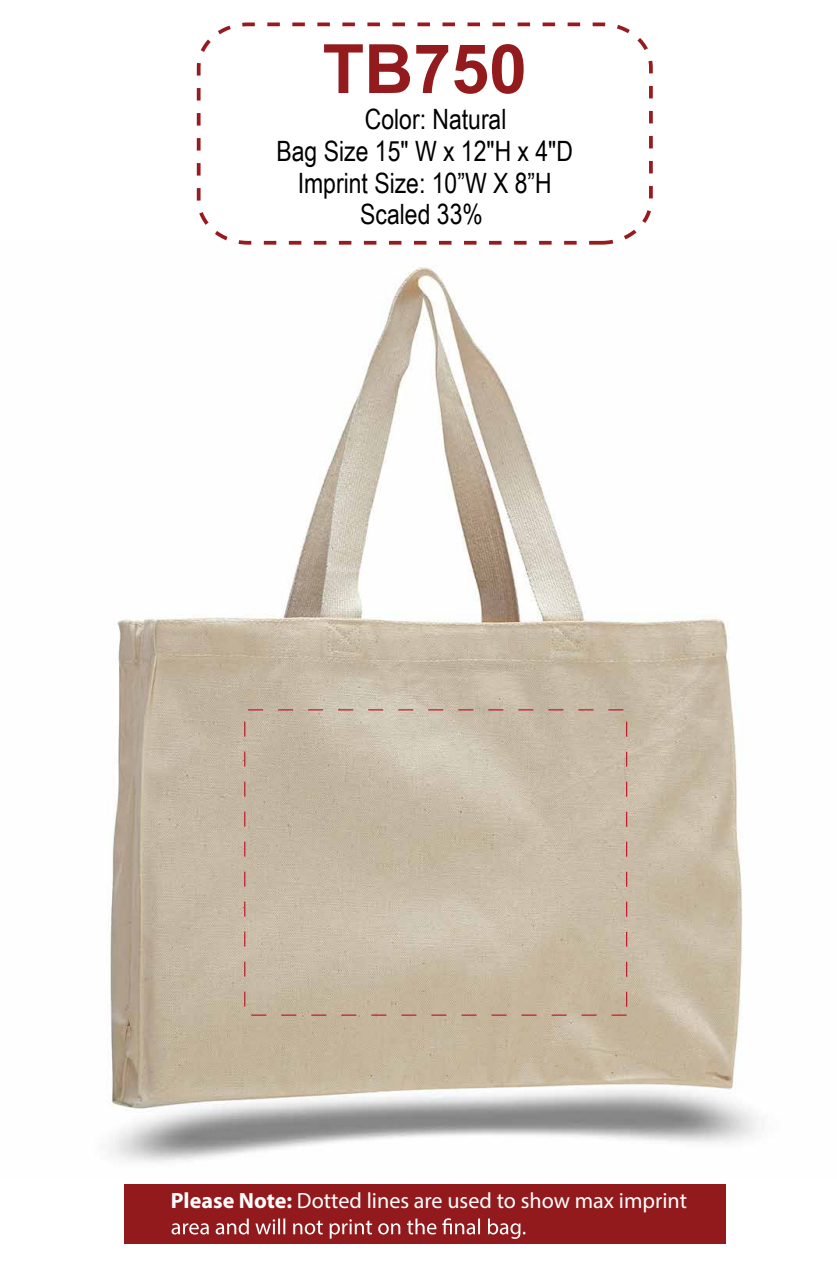
<style>
.page{position:relative;width:837px;height:1285px;background:#fff}
.page>*{position:absolute;margin:0;border:0;box-sizing:border-box;transform-origin:0 0}
.t1{font:700 68px "Arial";color:#931a1d}
.t2{font:28px/31.6px "Arial Narrow";color:#010101;text-align:center}
.t3{font:22.12px "Myriad Pro";color:#fff}
.s1{font-weight:700}
</style>
<div class="page">
<div style="left:124px;top:1184px;width:601px;height:60px;background:#921a1c"></div>
<svg style="left:171px;top:1218px;width:354px;height:21px"></svg>
<img style="left:108px;top:265px;width:650px;height:898px">
<div style="left:244px;top:709px;width:383px;height:307px;border:1px dashed #be1e2d"></div>
<svg style="left:196px;top:22px;width:457px;height:223px"></svg>
<h1 class="t1" style="left:322px;top:24px;width:206px">TB750</h1>
<p class="t2" style="left:364px;top:102px;width:143px">Color: Natural</p>
<p class="t2" style="left:276px;top:134px;width:298px">Bag Size 15" W x 12"H x 4"D</p>
<p class="t2" style="left:297px;top:166px;width:255px">Imprint Size: 10”W X 8”H<br>Scaled 33%</p>
<p class="t3" style="left:171px;top:1186px;width:517px"><span class="s1">Please Note:</span> Dotted lines are used to show max imprint</p>
</div>
